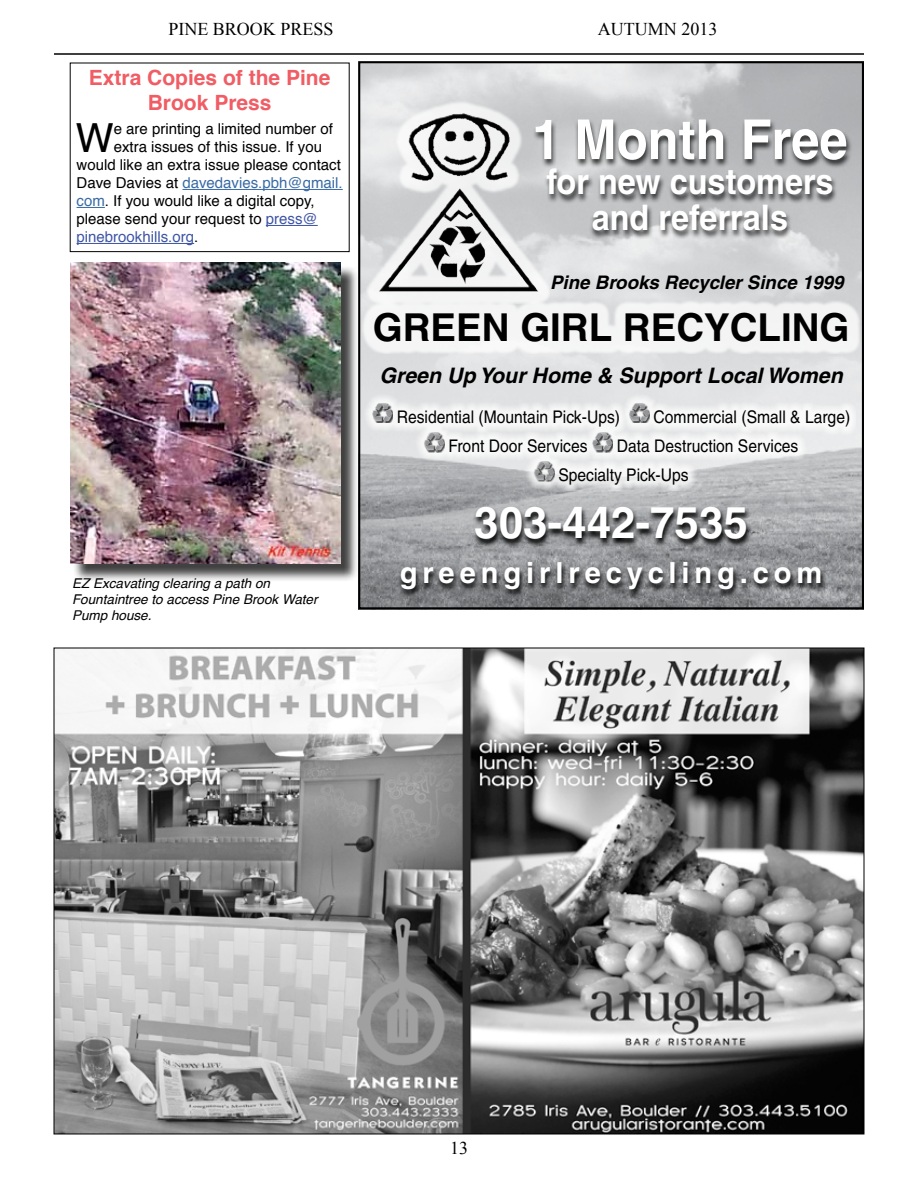
<style>
.page{position:relative;width:918px;height:1188px;background:#fff}
.page>*{position:absolute;margin:0;border:0;box-sizing:border-box;transform-origin:0 0}
.t1{font:700 55.2px "Helvetica";color:#fff;scale:.92 1}
.t2{font:700 43.95px "Helvetica";color:#fff}
.t3{font:40.05px "Helvetica";color:#000}
.t4{font:700 38.55px "Helvetica";color:#000}
.t5{font:700 35.25px/35.2px "Helvetica";color:#fff;text-align:center;scale:.92 1}
.t6{font:700 29.1px "Helvetica";letter-spacing:.17em;color:#fff}
.t7{font:italic 700 21.45px "Helvetica";color:#000}
.t8{font:700 21px/25.2px "Helvetica";color:#f05d64;text-align:center}
.t9{font:italic 700 18.75px "Helvetica";color:#000}
.t10{font:18px "Times New Roman";color:#000}
.t11{font:17.4px/29.1px "Helvetica";color:#000;scale:.9 1}
.t12{font:15px "Helvetica";color:#000}
.t13{font:15px "Helvetica";color:#386aa5}
.t14{font:15px "Helvetica";color:#3d54a5}
.t15{font:italic 13.5px/16.2px "Helvetica";color:#000}
.s1{color:#000}
.s2{color:#386aa5}
.s3{color:#3d54a5}
</style>
<div class="page">
<hr style="left:54px;top:53px;width:810px;height:2px;background:#000">
<img style="left:56px;top:650px;width:806px;height:482px">
<img style="left:361px;top:64px;width:500px;height:542px">
<div style="left:358px;top:61px;width:506px;height:548px;border:2px solid #000"></div>
<div style="left:364px;top:98px;width:186px;height:206px;background:#fff;opacity:.75"></div>
<img style="left:364px;top:112px;width:183px;height:186px">
<div style="left:532px;top:119px;width:321px;height:120px;background:#000;opacity:.75"></div>
<div style="left:359px;top:298px;width:501px;height:56px;background:#fff;opacity:.75"></div>
<svg style="left:473px;top:506px;width:279px;height:42px;background:#6c6e6f"></svg>
<svg style="left:397px;top:562px;width:429px;height:36px;background:#6f7072"></svg>
<div style="left:361px;top:390px;width:495px;height:101px;background:#fff;opacity:.75"></div>
<div style="left:371px;top:402px;width:22px;height:21px;background:#000;opacity:.75"></div>
<img style="left:372px;top:403px;width:20px;height:20px">
<div style="left:627px;top:402px;width:23px;height:21px;background:#f5f5f5"></div>
<img style="left:629px;top:403px;width:20px;height:20px">
<div style="left:422px;top:431px;width:23px;height:21px;background:#f5f5f6"></div>
<img style="left:424px;top:432px;width:20px;height:20px">
<div style="left:591px;top:431px;width:22px;height:21px;background:#000;opacity:.75"></div>
<img style="left:592px;top:432px;width:20px;height:20px">
<div style="left:532px;top:460px;width:23px;height:22px;background:#000;opacity:.75"></div>
<img style="left:534px;top:461px;width:20px;height:20px">
<hr style="left:182px;top:189px;width:161px;height:1px;background:#386aa5">
<svg style="left:77px;top:207px;width:28px;height:1px"></svg>
<hr style="left:266px;top:225px;width:52px;height:1px;background:#3d54a5">
<hr style="left:77px;top:243px;width:117px;height:1px;background:#3d54a5">
<div style="left:70px;top:63px;width:280px;height:189px;border:1px solid #000"></div>
<div style="left:72px;top:265px;width:287px;height:317px;background:#000;opacity:.75"></div>
<img style="left:70px;top:263px;width:270px;height:300px">
<p class="t10" style="left:168px;top:17px;width:167px">PINE BROOK PRESS</p>
<p class="t10" style="left:598px;top:17px;width:121px">AUTUMN 2013</p>
<h3 class="t8" style="left:89px;top:65px;width:243px">Extra Copies of the Pine<br>Brook Press</h3>
<h3 class="t3" style="left:76px;top:107px;width:39px">W</h3>
<p class="t12" style="left:114px;top:117px;width:221px">e are printing a limited number of</p>
<p class="t12" style="left:114px;top:135px;width:210px">extra issues of this issue. If you</p>
<p class="t12" style="left:77px;top:153px;width:266px">would like an extra issue please contact</p>
<p class="t13" style="left:77px;top:171px;width:268px"><span class="s1">Dave Davies at</span> davedavies.pbh@gmail.</p>
<p class="t12" style="left:77px;top:189px;width:240px"><span class="s2">com</span>. If you would like a digital copy,</p>
<p class="t12" style="left:77px;top:207px;width:243px">please send your request to <span class="s3">press@</span></p>
<p class="t14" style="left:77px;top:225px;width:123px">pinebrookhills.org<span class="s1">.</span></p>
<p class="t15" style="left:72px;top:575px;width:247px">EZ Excavating clearing a path on<br>Fountaintree to access Pine Brook Water<br>Pump house.</p>
<h1 class="t1" style="left:532px;top:106px;width:344px">1 Month Free</h1>
<h3 class="t5" style="left:546px;top:164px;width:313px">for new customers and referrals</h3>
<p class="t9" style="left:550px;top:271px;width:295px">Pine Brooks Recycler Since 1999</p>
<h3 class="t4" style="left:373px;top:304px;width:478px">GREEN GIRL RECYCLING</h3>
<h3 class="t7" style="left:379px;top:362px;width:465px">Green Up Your Home &amp; Support Local Women</h3>
<p class="t11" style="left:397px;top:402px;width:250px">Residential (Mountain Pick-Ups)</p>
<p class="t11" style="left:654px;top:402px;width:220px">Commercial (Small &amp; Large)</p>
<p class="t11" style="left:449px;top:431px;width:156px">Front Door Services</p>
<p class="t11" style="left:558px;top:431px;width:268px;text-indent:58px">Data Destruction Services<br>Specialty Pick-Ups</p>
<h2 class="t2" style="left:474px;top:496px;width:275px">303-442-7535</h2>
<h3 class="t6" style="left:400px;top:555px;width:424px">greengirlrecycling.com</h3>
<p class="t10" style="left:450px;top:1136px;width:19px">13</p>
</div>
